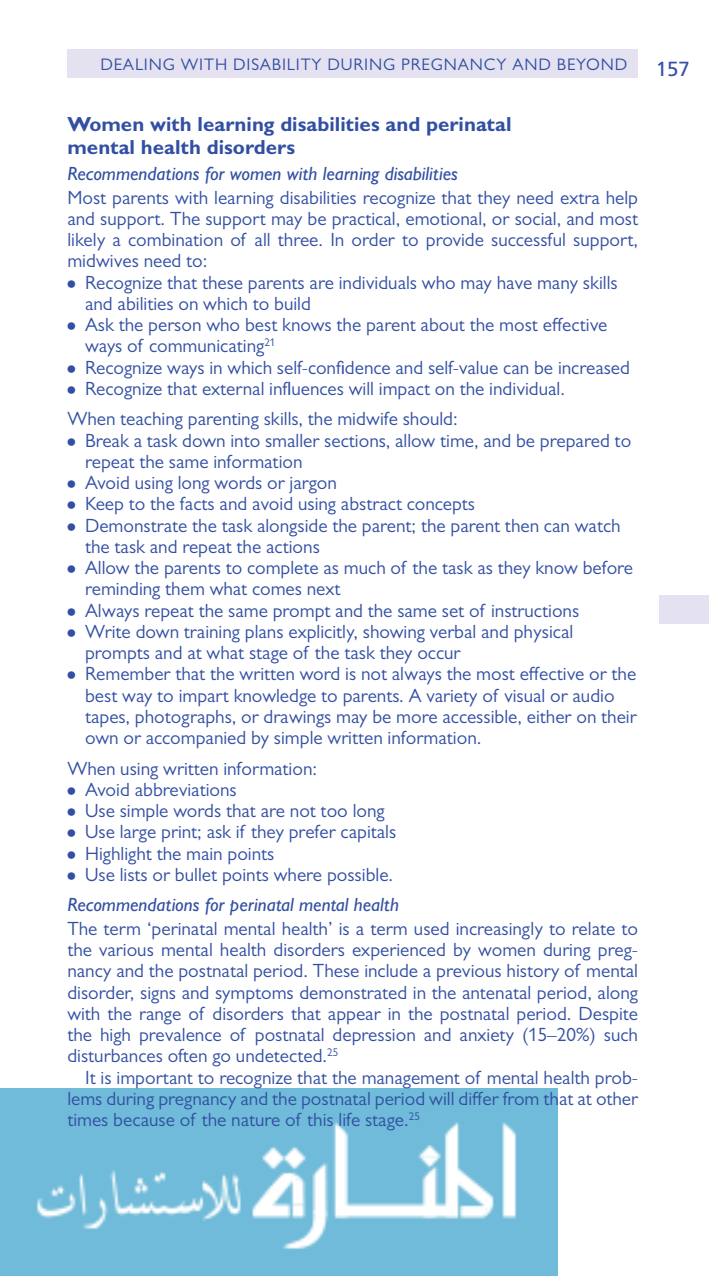
<style>
.page{position:relative;width:709px;height:1276px;background:#fff}
.page>*{position:absolute;margin:0;border:0;box-sizing:border-box;transform-origin:0 0}
.BHead{font:700 20.5px/22.5px "Gill Sans MT Std";color:#324fa3}
.t1{font:20.5px "Frutiger LT Std";color:#324fa3}
.BList{font:19.25px/21.2px "Gill Sans MT Std";color:#324fa3}
.Text{font:19.25px/21.2px "Gill Sans MT Std";color:#324fa3;text-align:justify}
.BList2{font:19.25px/21.2px "Gill Sans MT Std";color:#324fa3}
.BList1{font:19.25px/21.2px "Gill Sans MT Std";color:#324fa3}
.TextInd{font:19.25px/21.2px "Gill Sans MT Std";color:#324fa3;text-align:justify}
.Text__1_3_space_befo{font:19.25px "Gill Sans MT Std";color:#324fa3}
.CHeadAfterB{font:italic 500 19.25px "Gill Sans MT Std";color:#324fa3}
.CHead{font:italic 500 19.25px "Gill Sans MT Std";color:#324fa3}
.t2{font:16.75px "Gill Sans MT Std";letter-spacing:.05em;color:#324fa3}
</style>
<div class="page">
<img style="left:0;top:1088px;width:558px;height:188px">
<div style="left:67px;top:50px;width:571px;height:28px;background:#e4e2f1"></div>
<div style="left:659px;top:595px;width:50px;height:28px;background:#e4e2f1"></div>
<p class="t2" style="left:100px;top:55px;width:34px">Dealing</p>
<p class="t2" style="left:181px;top:55px;width:62px">withdisabili</p>
<p class="t2" style="left:301px;top:55px;width:64px">ty during</p>
<p class="t2" style="left:401px;top:55px;width:43px">pregnancy</p>
<p class="t2" style="left:512px;top:55px;width:14px">and</p>
<p class="t2" style="left:557px;top:55px;width:33px">beyond</p>
<p class="t1" style="left:656px;top:57px;width:36px">157</p>
<p class="BHead" style="left:67px;top:113px;width:446px">Women with learning disabilities and perinatal mental health disorders</p>
<p class="CHeadAfterB" style="left:67px;top:162px;width:392px">Recommendations for women with learning disabilities</p>
<p class="Text" style="left:67px;top:186px;width:572px">Most parents with learning disabilities recognize that they need extra help and support. The support may be practical, emotional, or social, and most likely a combination of all three. In order to provide successful support, midwives need to:</p>
<p class="BList1" style="left:85px;top:271px;width:534px;text-indent:-18px">• Recognize that these parents are individuals who may have many skills and abilities on which to build</p>
<p class="BList" style="left:85px;top:314px;width:524px;text-indent:-18px">• Ask the person who best knows the parent about the most effective ways of communicating<sup>21</sup></p>
<p class="BList" style="left:67px;top:356px;width:564px">• Recognize ways in which self-confidence and self-value can be increased</p>
<p class="BList2" style="left:67px;top:378px;width:499px">• Recognize that external influences will impact on the individual.</p>
<p class="Text__1_3_space_befo" style="left:67px;top:408px;width:392px">When teaching parenting skills, the midwife should:</p>
<p class="BList1" style="left:85px;top:429px;width:547px;text-indent:-18px">• Break a task down into smaller sections, allow time, and be prepared to repeat the same information</p>
<p class="BList" style="left:67px;top:472px;width:271px">• Avoid using long words or jargon</p>
<p class="BList" style="left:67px;top:493px;width:409px">• Keep to the facts and avoid using abstract concepts</p>
<p class="BList" style="left:85px;top:514px;width:537px;text-indent:-18px">• Demonstrate the task alongside the parent; the parent then can watch the task and repeat the actions</p>
<p class="BList" style="left:85px;top:557px;width:549px;text-indent:-18px">• Allow the parents to complete as much of the task as they know before reminding them what comes next</p>
<p class="BList" style="left:67px;top:599px;width:513px">• Always repeat the same prompt and the same set of instructions</p>
<p class="BList" style="left:85px;top:621px;width:490px;text-indent:-18px">• Write down training plans explicitly, showing verbal and physical prompts and at what stage of the task they occur</p>
<p class="BList2" style="left:85px;top:663px;width:553px;text-indent:-18px">• Remember that the written word is not always the most effective or the best way to impart knowledge to parents. A variety of visual or audio tapes, photographs, or drawings may be more accessible, either on their own or accompanied by simple written information.</p>
<p class="Text__1_3_space_befo" style="left:67px;top:757px;width:251px">When using written information:</p>
<p class="BList1" style="left:67px;top:779px;width:171px">• Avoid abbreviations</p>
<p class="BList" style="left:67px;top:800px;width:319px">• Use simple words that are not too long</p>
<p class="BList" style="left:67px;top:821px;width:330px">• Use large print; ask if they prefer capitals</p>
<p class="BList" style="left:67px;top:842px;width:209px">• Highlight the main points</p>
<p class="BList2" style="left:67px;top:864px;width:327px">• Use lists or bullet points where possible.</p>
<p class="CHead" style="left:67px;top:893px;width:333px">Recommendations for perinatal mental health</p>
<p class="Text" style="left:67px;top:917px;width:572px">The term ‘perinatal mental health’ is a term used increasingly to relate to the various mental health disorders experienced by women during preg&shy;nancy and the postnatal period. These include a previous history of mental disorder, signs and symptoms demonstrated in the antenatal period, along with the range of disorders that appear in the postnatal period. Despite the high prevalence of postnatal depression and anxiety (15–20%) such disturbances often go undetected.<sup>25</sup></p>
<p class="TextInd" style="left:67px;top:1066px;width:572px;text-indent:18px">It is important to recognize that the management of mental health prob&shy;lems during pregnancy and the postnatal period will differ from that at other times because of the nature of this life stage.<sup>25</sup></p>
</div>
